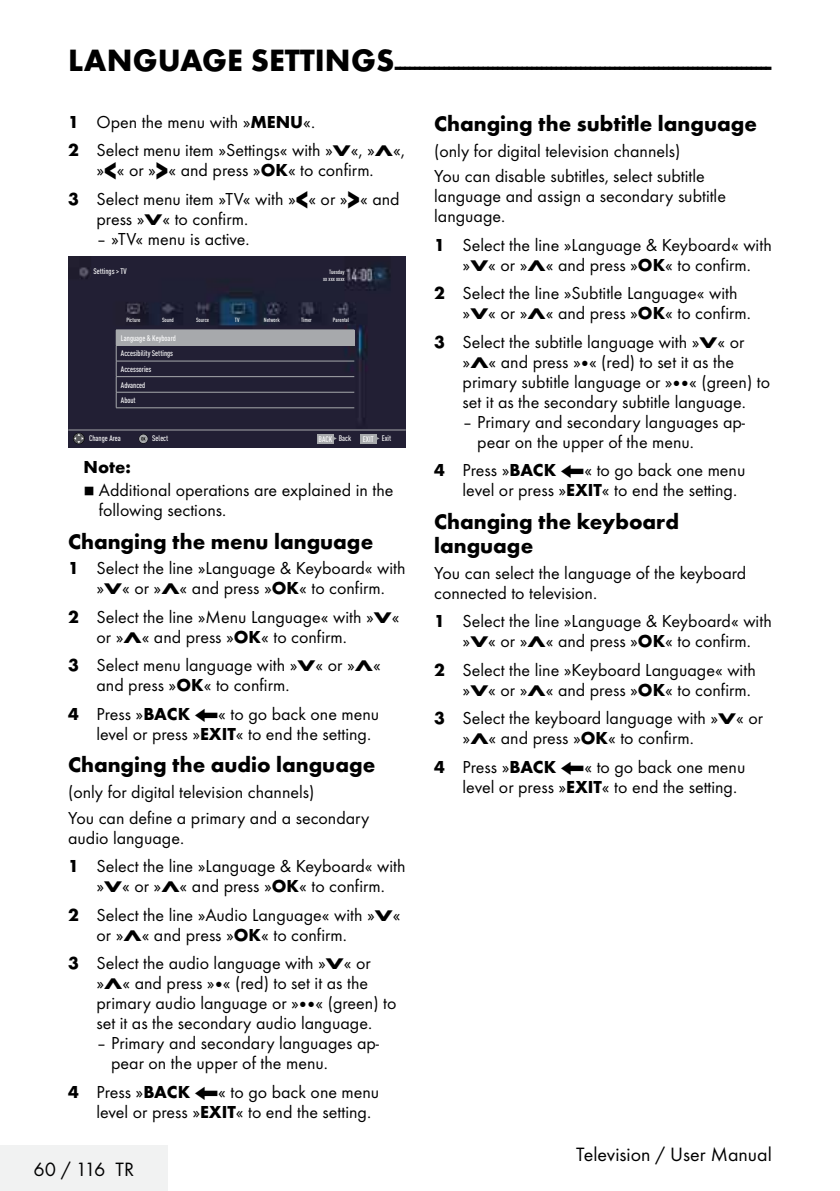
<style>
.page{position:relative;width:840px;height:1191px;background:#fff}
.page>*{position:absolute;margin:0;border:0;box-sizing:border-box;transform-origin:0 0}
.t1{font:700 24px "Futura TOT";color:#000}
.t2{font:700 22px/24px "Futura TOT";color:#000}
.t3{font:20px "Futura TOT Boo";color:#000}
.t4{font:18px/20px "Futura TOT Boo";color:#000}
.t5{font:700 18px "Futura TOT";color:#000}
.t6{font:500 condensed 8px/15.6px "DIN Pro";color:#fff}
.t7{font:8px "Grund Son Se";color:#000}
.t8{font:500 condensed 6px/7.2px "DIN Pro";color:#fff;text-align:right}
.s1{font-size:32px}
.s2{font-family:"Futura TOT";font-weight:700}
.s3{font-family:"Futura TOT";font-weight:700;font-size:16px}
.s4{font-family:"Futura TOT";font-weight:700;font-size:27.2px}
.s5{font-family:"Sony TT Arrow"}
</style>
<div class="page">
<div style="left:0;top:1145px;width:168px;height:45px;background:#f1f2f2"></div>
<img style="left:68px;top:256px;width:337px;height:191px">
<div style="left:116px;top:330px;width:238px;height:15px;background:#a7a9ac"></div>
<hr style="left:116px;top:329px;width:238px;height:1px;background:#a7a9ac">
<hr style="left:116px;top:345px;width:238px;height:1px;background:#a7a9ac">
<hr style="left:116px;top:361px;width:238px;height:1px;background:#a7a9ac">
<hr style="left:116px;top:376px;width:238px;height:1px;background:#a7a9ac">
<hr style="left:116px;top:392px;width:238px;height:1px;background:#a7a9ac">
<svg style="left:116px;top:346px;width:1px;height:61px"></svg>
<hr style="left:116px;top:407px;width:238px;height:1px;background:#a7a9ac">
<svg style="left:73px;top:433px;width:11px;height:11px"></svg>
<hr style="left:68px;top:430px;width:337px;height:1px;background:#a7a9ac">
<svg style="left:334px;top:435px;width:2px;height:6px"></svg>
<div style="left:317px;top:434px;width:17px;height:9px;background:#a7a9ac"></div>
<svg style="left:376px;top:435px;width:3px;height:6px"></svg>
<div style="left:360px;top:434px;width:16px;height:9px;background:#a7a9ac"></div>
<svg style="left:139px;top:434px;width:8px;height:9px"></svg>
<h1 class="t1" style="left:68px;top:51px;width:704px"><span class="s1">LANGUAGE SETTINGS</span>-----------------------------------------------------------------------------</h1>
<p class="t4" style="left:68px;top:107px;width:338px;line-height:28.6px"><span class="s2">1</span> Open the menu with »<span class="s2">MENU</span>«.<br><span class="s2">2</span> Select menu item »Settings« with »<span class="s3">V</span>«, »<span class="s3">Λ</span>«,</p>
<p class="t4" style="left:68px;top:156px;width:333px;line-height:28.6px;text-align:center">»<span class="s4">&lt;</span>« or »<span class="s4">&gt;</span>« and press »<span class="s2">OK</span>« to confirm.<br><span class="s2">3</span> Select menu item »TV« with »<span class="s4">&lt;</span>« or »<span class="s4">&gt;</span>« and</p>
<p class="t4" style="left:96px;top:209px;width:153px">press »<span class="s3">V</span>« to confirm.</p>
<p class="t4" style="left:96px;top:229px;width:155px">– »TV« menu is active.</p>
<p class="t6" style="left:93px;top:263px;width:35px">Settings &gt; TV</p>
<p class="t8" style="left:126px;top:316px;width:15px">Picture</p>
<p class="t8" style="left:323px;top:267px;width:23px">Tuesday<br>xx xxx xxxx</p>
<p class="t8" style="left:162px;top:316px;width:13px">Sound</p>
<p class="t8" style="left:196px;top:316px;width:15px">Source</p>
<p class="t8" style="left:235px;top:316px;width:6px">TV</p>
<p class="t8" style="left:264px;top:316px;width:18px">Network</p>
<p class="t8" style="left:301px;top:316px;width:12px">Timer</p>
<p class="t8" style="left:333px;top:316px;width:18px">Parental</p>
<p class="t6" style="left:121px;top:329px;width:56px">Language &amp; Keyboard<br>Accesibility Settings<br>Accessories<br>Advanced<br>About</p>
<p class="t6" style="left:89px;top:429px;width:33px">Change Area</p>
<p class="t6" style="left:152px;top:429px;width:18px">Select</p>
<p class="t6" style="left:318px;top:430px;width:34px">BACK Back</p>
<p class="t6" style="left:362px;top:430px;width:30px">EXIT Exit</p>
<p class="t5" style="left:83px;top:456px;width:49px">Note:</p>
<p class="t7" style="left:83px;top:487px;width:13px">7</p>
<p class="t4" style="left:99px;top:480px;width:296px">Additional operations are explained in the following sections.</p>
<p class="t2" style="left:68px;top:529px;width:306px">Changing the menu language</p>
<p class="t4" style="left:68px;top:558px;width:339px;text-align:center"><span class="s2">1</span> Select the line »Language &amp; Keyboard« with »<span class="s3">V</span>« or »<span class="s3">Λ</span>« and press »<span class="s2">OK</span>« to confirm.</p>
<p class="t4" style="left:96px;top:607px;width:304px;text-indent:-28px"><span class="s2">2</span> Select the line »Menu Language« with »<span class="s3">V</span>« or »<span class="s3">Λ</span>« and press »<span class="s2">OK</span>« to confirm.</p>
<p class="t4" style="left:96px;top:655px;width:286px;text-indent:-28px"><span class="s2">3</span> Select menu language with »<span class="s3">V</span>« or »<span class="s3">Λ</span>« and press »<span class="s2">OK</span>« to confirm.</p>
<p class="t4" style="left:96px;top:704px;width:284px;text-indent:-28px"><span class="s2">4</span> Press »<span class="s2">BACK</span> <span class="s5">&lt;</span>« to go back one menu level or press »<span class="s2">EXIT</span>« to end the setting.</p>
<p class="t2" style="left:68px;top:752px;width:308px">Changing the audio language</p>
<p class="t4" style="left:68px;top:779px;width:303px;line-height:25.6px">(only for digital television channels)<br>You can define a primary and a secondary</p>
<p class="t4" style="left:68px;top:823px;width:339px;line-height:28.6px">audio language.<br><span class="s2">1</span> Select the line »Language &amp; Keyboard« with</p>
<p class="t4" style="left:68px;top:872px;width:334px;line-height:28.6px;text-indent:28px">»<span class="s3">V</span>« or »<span class="s3">Λ</span>« and press »<span class="s2">OK</span>« to confirm.<br><span class="s2">2</span> Select the line »Audio Language« with »<span class="s3">V</span>«</p>
<p class="t4" style="left:68px;top:920px;width:304px;line-height:28.6px;text-align:center">or »<span class="s3">Λ</span>« and press »<span class="s2">OK</span>« to confirm.<br><span class="s2">3</span> Select the audio language with »<span class="s3">V</span>« or</p>
<p class="t4" style="left:96px;top:973px;width:301px">»<span class="s3">Λ</span>« and press »•« (red) to set it as the primary audio language or »••« (green) to set it as the secondary audio language.</p>
<p class="t4" style="left:111px;top:1033px;width:269px;text-indent:-15px">– Primary and secondary languages ap&shy;pear on the upper of the menu.</p>
<p class="t4" style="left:96px;top:1081px;width:284px;text-indent:-28px"><span class="s2">4</span> Press »<span class="s2">BACK</span> <span class="s5">&lt;</span>« to go back one menu level or press »<span class="s2">EXIT</span>« to end the setting.</p>
<p class="t3" style="left:33px;top:1157px;width:102px">60 / 116 TR</p>
<p class="t2" style="left:434px;top:111px;width:324px">Changing the subtitle language</p>
<p class="t4" style="left:434px;top:138px;width:272px;line-height:25.6px">(only for digital television channels)<br>You can disable subtitles, select subtitle</p>
<p class="t4" style="left:434px;top:186px;width:293px">language and assign a secondary subtitle language.</p>
<p class="t4" style="left:434px;top:235px;width:339px;text-align:center"><span class="s2">1</span> Select the line »Language &amp; Keyboard« with »<span class="s3">V</span>« or »<span class="s3">Λ</span>« and press »<span class="s2">OK</span>« to confirm.</p>
<p class="t4" style="left:462px;top:283px;width:290px;text-indent:-28px"><span class="s2">2</span> Select the line »Subtitle Language« with »<span class="s3">V</span>« or »<span class="s3">Λ</span>« and press »<span class="s2">OK</span>« to confirm.</p>
<p class="t4" style="left:462px;top:332px;width:309px;text-indent:-28px"><span class="s2">3</span> Select the subtitle language with »<span class="s3">V</span>« or »<span class="s3">Λ</span>« and press »•« (red) to set it as the primary subtitle language or »••« (green) to set it as the secondary subtitle language.</p>
<p class="t4" style="left:477px;top:412px;width:269px;text-indent:-15px">– Primary and secondary languages ap&shy;pear on the upper of the menu.</p>
<p class="t4" style="left:462px;top:460px;width:284px;text-indent:-28px"><span class="s2">4</span> Press »<span class="s2">BACK</span> <span class="s5">&lt;</span>« to go back one menu level or press »<span class="s2">EXIT</span>« to end the setting.</p>
<p class="t2" style="left:434px;top:509px;width:246px">Changing the keyboard language</p>
<p class="t4" style="left:434px;top:562px;width:313px">You can select the language of the keyboard connected to television.</p>
<p class="t4" style="left:434px;top:611px;width:339px;text-align:center"><span class="s2">1</span> Select the line »Language &amp; Keyboard« with »<span class="s3">V</span>« or »<span class="s3">Λ</span>« and press »<span class="s2">OK</span>« to confirm.</p>
<p class="t4" style="left:434px;top:659px;width:323px;text-align:right"><span class="s2">2</span> Select the line »Keyboard Language« with »<span class="s3">V</span>« or »<span class="s3">Λ</span>« and press »<span class="s2">OK</span>« to confirm.</p>
<p class="t4" style="left:462px;top:708px;width:302px;text-indent:-28px"><span class="s2">3</span> Select the keyboard language with »<span class="s3">V</span>« or »<span class="s3">Λ</span>« and press »<span class="s2">OK</span>« to confirm.</p>
<p class="t4" style="left:462px;top:756px;width:284px;text-indent:-28px"><span class="s2">4</span> Press »<span class="s2">BACK</span> <span class="s5">&lt;</span>« to go back one menu level or press »<span class="s2">EXIT</span>« to end the setting.</p>
<p class="t3" style="left:575px;top:1142px;width:197px">Television / User Manual</p>
</div>
